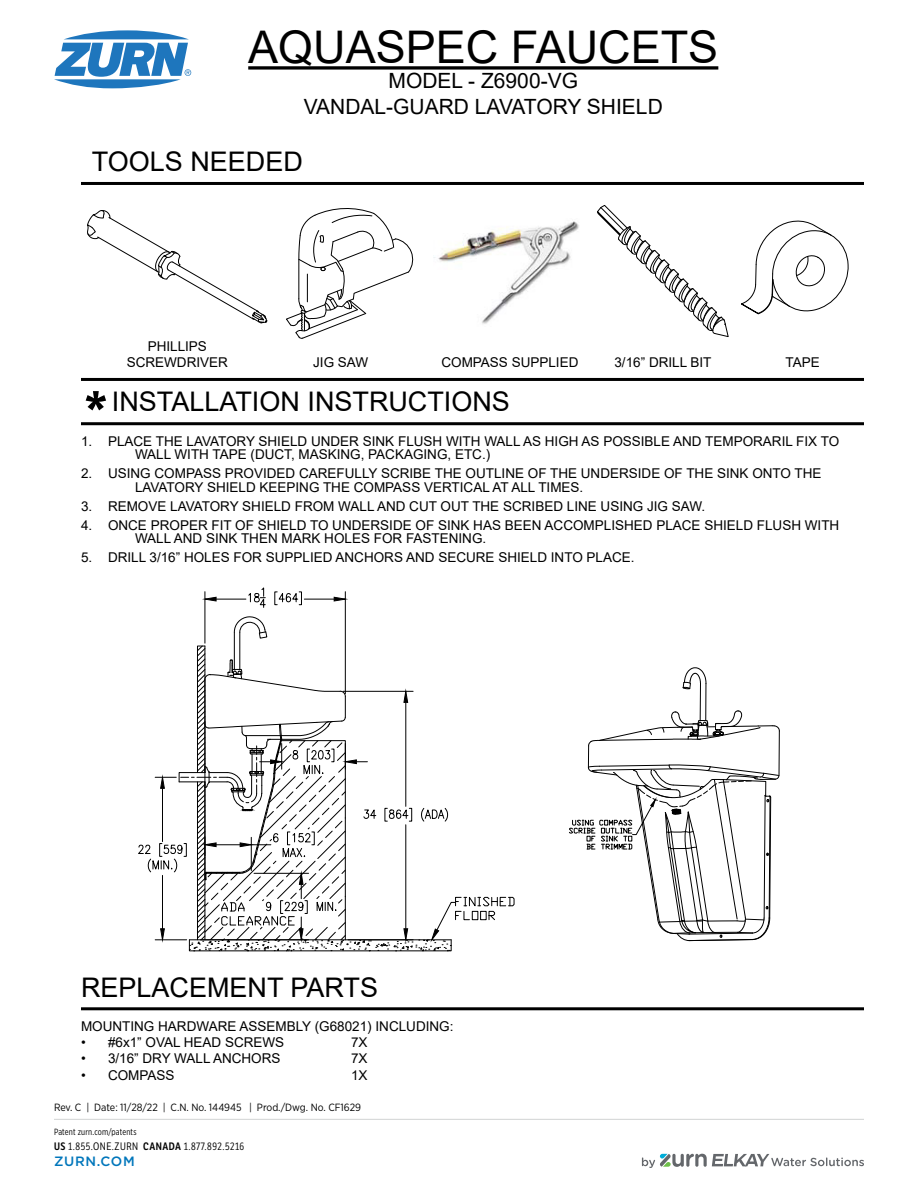
<style>
.page{position:relative;width:918px;height:1195px;background:#fff}
.page>*{position:absolute;margin:0;border:0;box-sizing:border-box;transform-origin:0 0}
.t1{font:45px "Arial";color:#000}
.t2{font:27px "Arial";color:#000}
.t3{font:21px/25.2px "Arial";color:#000;text-align:center}
.t4{font:13.5px/13.5px "Arial";color:#000}
.t5{font:500 13.5px "Gotham";letter-spacing:.05em;color:#0076bb}
.t6{font:10.5px "Gotham Narrow";color:#000}
.t7{font:10.5px "LFT Etica Condensed";letter-spacing:.05em;color:#000}
.t8{font:9px "Gotham X Narrow";letter-spacing:.02em;color:#000}
.s1{font-weight:900;font-size:54px}
.s2{font-weight:600}
</style>
<div class="page">
<svg style="left:642px;top:1153px;width:222px;height:15px"></svg>
<hr style="left:54px;top:1119px;width:810px;height:1px;background:#d1d3d4">
<hr style="left:81px;top:182px;width:783px;height:3px;background:#000">
<svg style="left:248px;top:66px;width:470px;height:4px;background:#2c2c2c"></svg>
<hr style="left:81px;top:378px;width:783px;height:3px;background:#000">
<svg style="left:54px;top:30px;width:137px;height:58px"></svg>
<hr style="left:81px;top:422px;width:783px;height:3px;background:#000">
<hr style="left:81px;top:1007px;width:783px;height:3px;background:#000">
<svg style="left:569px;top:667px;width:211px;height:274px"></svg>
<hr style="left:205px;top:592px;width:1px;height:51px;background:#000">
<hr style="left:345px;top:592px;width:1px;height:102px;background:#000">
<hr style="left:216px;top:599px;width:30px;height:1px;background:#000">
<hr style="left:304px;top:599px;width:30px;height:1px;background:#000">
<svg style="left:204px;top:596px;width:13px;height:6px"></svg>
<svg style="left:333px;top:596px;width:13px;height:6px"></svg>
<svg style="left:248px;top:587px;width:18px;height:21px"></svg>
<svg style="left:275px;top:592px;width:27px;height:13px"></svg>
<hr style="left:234px;top:632px;width:1px;height:37px;background:#000">
<hr style="left:240px;top:632px;width:1px;height:37px;background:#000">
<svg style="left:234px;top:616px;width:33px;height:22px"></svg>
<svg style="left:138px;top:646px;width:376px;height:305px"></svg>
<svg style="left:87px;top:210px;width:180px;height:113px"></svg>
<svg style="left:286px;top:208px;width:128px;height:131px"></svg>
<img style="left:433px;top:221px;width:146px;height:103px">
<svg style="left:741px;top:220px;width:108px;height:94px"></svg>
<svg style="left:597px;top:205px;width:131px;height:132px"></svg>
<h1 class="t1" style="left:248px;top:16px;width:472px">AQUASPEC FAUCETS</h1>
<h3 class="t3" style="left:304px;top:68px;width:361px">MODEL - Z6900-VG<br>VANDAL-GUARD LAVATORY SHIELD</h3>
<h2 class="t2" style="left:92px;top:143px;width:213px">TOOLS NEEDED</h2>
<p class="t4" style="left:127px;top:338px;width:103px;line-height:16.2px;text-align:center">PHILLIPS<br>SCREWDRIVER</p>
<p class="t4" style="left:313px;top:356px;width:57px">JIG SAW</p>
<p class="t4" style="left:441px;top:356px;width:139px">COMPASS SUPPLIED</p>
<p class="t4" style="left:614px;top:356px;width:99px">3/16” DRILL BIT</p>
<p class="t4" style="left:786px;top:356px;width:36px">TAPE</p>
<h2 class="t2" style="left:81px;top:383px;width:430px"><span class="s1">*</span>INSTALLATION INSTRUCTIONS</h2>
<p class="t4" style="left:135px;top:434px;width:706px;text-indent:-54px">1. PLACE THE LAVATORY SHIELD UNDER SINK FLUSH WITH WALL AS HIGH AS POSSIBLE AND TEMPORARIL FIX TO<br>WALL WITH TAPE (DUCT, MASKING, PACKAGING, ETC.)</p>
<p class="t4" style="left:135px;top:467px;width:688px;text-indent:-54px">2. USING COMPASS PROVIDED CAREFULLY SCRIBE THE OUTLINE OF THE UNDERSIDE OF THE SINK ONTO THE<br>LAVATORY SHIELD KEEPING THE COMPASS VERTICAL AT ALL TIMES.</p>
<p class="t4" style="left:81px;top:499px;width:626px">3. REMOVE LAVATORY SHIELD FROM WALL AND CUT OUT THE SCRIBED LINE USING JIG SAW.</p>
<p class="t4" style="left:135px;top:518px;width:706px;text-indent:-54px">4. ONCE PROPER FIT OF SHIELD TO UNDERSIDE OF SINK HAS BEEN ACCOMPLISHED PLACE SHIELD FLUSH WITH<br>WALL AND SINK THEN MARK HOLES FOR FASTENING.</p>
<p class="t4" style="left:81px;top:550px;width:555px">5. DRILL 3/16” HOLES FOR SUPPLIED ANCHORS AND SECURE SHIELD INTO PLACE.</p>
<h2 class="t2" style="left:81px;top:968px;width:299px">REPLACEMENT PARTS</h2>
<p class="t4" style="left:81px;top:1019px;width:374px">MOUNTING HARDWARE ASSEMBLY (G68021) INCLUDING:</p>
<p class="t4" style="left:81px;top:1035px;width:205px">• #6x1” OVAL HEAD SCREWS</p>
<p class="t4" style="left:351px;top:1035px;width:18px">7X</p>
<p class="t4" style="left:81px;top:1052px;width:201px">• 3/16” DRY WALL ANCHORS</p>
<p class="t4" style="left:351px;top:1052px;width:18px">7X</p>
<p class="t4" style="left:81px;top:1068px;width:95px">• COMPASS</p>
<p class="t4" style="left:351px;top:1068px;width:18px">1X</p>
<p class="t6" style="left:54px;top:1100px;width:309px">Rev. C | Date: 11/28/22 | C.N. No. 144945 | Prod./Dwg. No. CF1629</p>
<p class="t8" style="left:54px;top:1126px;width:84px">Patent zurn.com/patents</p>
<p class="t7" style="left:54px;top:1140px;width:192px"><span class="s2">US</span> 1.855.ONE.ZURN <span class="s2">CANADA</span> 1.877.892.5216</p>
<p class="t5" style="left:54px;top:1152px;width:82px">ZURN.COM</p>
</div>
